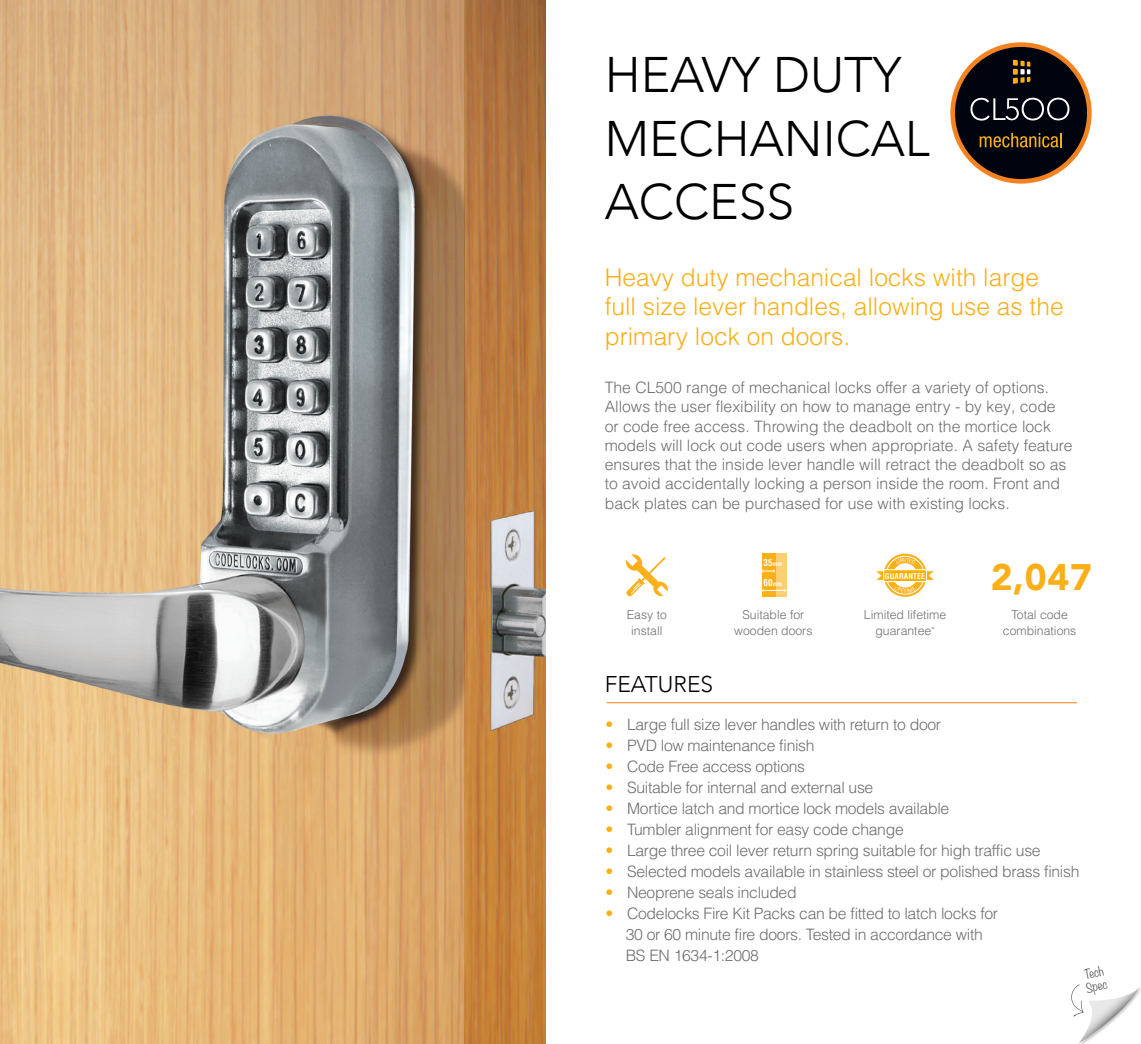
<style>
.page{position:relative;width:1141px;height:1044px;background:#fff}
.page>*{position:absolute;margin:0;border:0;box-sizing:border-box;transform-origin:0 0}
.t1{font:300 49.88px "Avenir";color:#000002}
.t2{font:900 36.93px "Avenir";color:#faaf18}
.t3{font:300 24.5px/29.4px "Helvetica LT Pro";color:#faaf18}
.t4{font:300 22.75px "Avenir";color:#000002}
.t5{font:300 15.75px "Helvetica LT Pro";letter-spacing:-.02em;color:#6c6d70}
.t6{font:300 15.75px/19.2px "Helvetica LT Pro";color:#6c6d70}
.t7{font:300 12.25px/15.8px "Helvetica LT Pro";color:#6c6d70;text-align:center}
.t8{font:300 11.55px "Noteworthy";color:#57585a}
.t9{font:700 condensed 9.1px "Helvetica LT Pro";color:#fff}
.t10{font:700 condensed 7.7px "Helvetica LT Pro";letter-spacing:.02em;color:#fff}
.s1{font-size:5.95px}
.s2{font-size:8.75px}
.s3{color:#faaf18}
</style>
<div class="page">
<img style="left:0;top:0;width:545px;height:1044px">
<svg style="left:950px;top:42px;width:142px;height:142px;background:#f08a33"></svg>
<div style="left:955px;top:47px;width:132px;height:132px;background:#00040f;border-radius:50%"></div>
<svg style="left:970px;top:98px;width:99px;height:23px"></svg>
<svg style="left:980px;top:133px;width:82px;height:14px"></svg>
<svg style="left:1013px;top:60px;width:17px;height:24px"></svg>
<svg style="left:625px;top:554px;width:43px;height:42px"></svg>
<svg style="left:884px;top:553px;width:43px;height:44px"></svg>
<svg style="left:886px;top:556px;width:38px;height:38px"></svg>
<div style="left:886px;top:556px;width:38px;height:38px;border:1px solid #fff;border-radius:50%"></div>
<svg style="left:893px;top:563px;width:24px;height:24px"></svg>
<svg style="left:876px;top:570px;width:7px;height:10px"></svg>
<svg style="left:926px;top:570px;width:8px;height:10px"></svg>
<div style="left:884px;top:569px;width:42px;height:12px;background:#f9b000"></div>
<div style="left:883px;top:569px;width:43px;height:12px;border:1px solid #fff"></div>
<svg style="left:775px;top:553px;width:11px;height:44px"></svg>
<div style="left:762px;top:553px;width:13px;height:44px;background:#fcaf17"></div>
<svg style="left:762px;top:569px;width:13px;height:4px"></svg>
<svg style="left:762px;top:588px;width:24px;height:4px"></svg>
<hr style="left:607px;top:702px;width:470px;height:1px;background:#f58520">
<svg style="left:1071px;top:984px;width:70px;height:60px"></svg>
<svg style="left:894px;top:585px;width:22px;height:8px"></svg>
<svg style="left:895px;top:558px;width:20px;height:6px"></svg>
<p class="t1" style="left:605px;top:45px;width:298px">HEAVY DUTY</p>
<p class="t1" style="left:605px;top:109px;width:327px">MECHANICAL</p>
<p class="t1" style="left:605px;top:172px;width:191px">ACCESS</p>
<p class="t3" style="left:605px;top:262px;width:460px">Heavy duty mechanical locks with large full size lever handles, allowing use as the primary lock on doors.</p>
<p class="t6" style="left:605px;top:378px;width:469px">The CL500 range of mechanical locks offer a variety of options.<br>Allows the user flexibility on how to manage entry - by key, code or code free access. Throwing the deadbolt on the mortice lock models will lock out code users when appropriate. A safety feature ensures that the inside lever handle will retract the deadbolt so as to avoid accidentally locking a person inside the room. Front and back plates can be purchased for use with existing locks.</p>
<p class="t7" style="left:627px;top:607px;width:42px">Easy to</p>
<p class="t7" style="left:631px;top:622px;width:33px">install</p>
<p class="t9" style="left:764px;top:556px;width:20px">35<span class="s1">mm</span></p>
<p class="t9" style="left:764px;top:576px;width:20px">60<span class="s1">mm</span></p>
<p class="t7" style="left:742px;top:606px;width:63px">Suitable for</p>
<p class="t7" style="left:734px;top:622px;width:80px">wooden doors</p>
<p class="t10" style="left:885px;top:570px;width:42px">GUARANTEE</p>
<p class="t7" style="left:864px;top:607px;width:84px">Limited lifetime guarantee<span class="s2">*</span></p>
<p class="t2" style="left:991px;top:545px;width:103px">2,047</p>
<p class="t7" style="left:1011px;top:607px;width:58px">Total code</p>
<p class="t7" style="left:1003px;top:622px;width:75px">combinations</p>
<p class="t4" style="left:605px;top:671px;width:110px">FEATURES</p>
<p class="t5" style="left:605px;top:714px;width:337px"><span class="s3">•</span> Large full size lever handles with return to door</p>
<p class="t5" style="left:605px;top:735px;width:211px"><span class="s3">•</span> PVD low maintenance finish</p>
<p class="t5" style="left:605px;top:756px;width:201px"><span class="s3">•</span> Code Free access options</p>
<p class="t5" style="left:605px;top:777px;width:269px"><span class="s3">•</span> Suitable for internal and external use</p>
<p class="t5" style="left:605px;top:798px;width:345px"><span class="s3">•</span> Mortice latch and mortice lock models available</p>
<p class="t5" style="left:605px;top:819px;width:300px"><span class="s3">•</span> Tumbler alignment for easy code change</p>
<p class="t5" style="left:605px;top:840px;width:437px"><span class="s3">•</span> Large three coil lever return spring suitable for high traffic use</p>
<p class="t5" style="left:605px;top:861px;width:475px"><span class="s3">•</span> Selected models available in stainless steel or polished brass finish</p>
<p class="t5" style="left:605px;top:882px;width:193px"><span class="s3">•</span> Neoprene seals included</p>
<p class="t5" style="left:605px;top:903px;width:394px"><span class="s3">•</span> Codelocks Fire Kit Packs can be fitted to latch locks for</p>
<p class="t5" style="left:626px;top:924px;width:359px">30 or 60 minute fire doors. Tested in accordance with</p>
<p class="t5" style="left:626px;top:945px;width:135px">BS EN 1634-1:2008</p>
<p class="t8" style="left:1082px;top:964px;width:21px;rotate:-12deg">Tech</p>
<p class="t8" style="left:1084px;top:978px;width:23px;rotate:-12deg">Spec</p>
</div>
